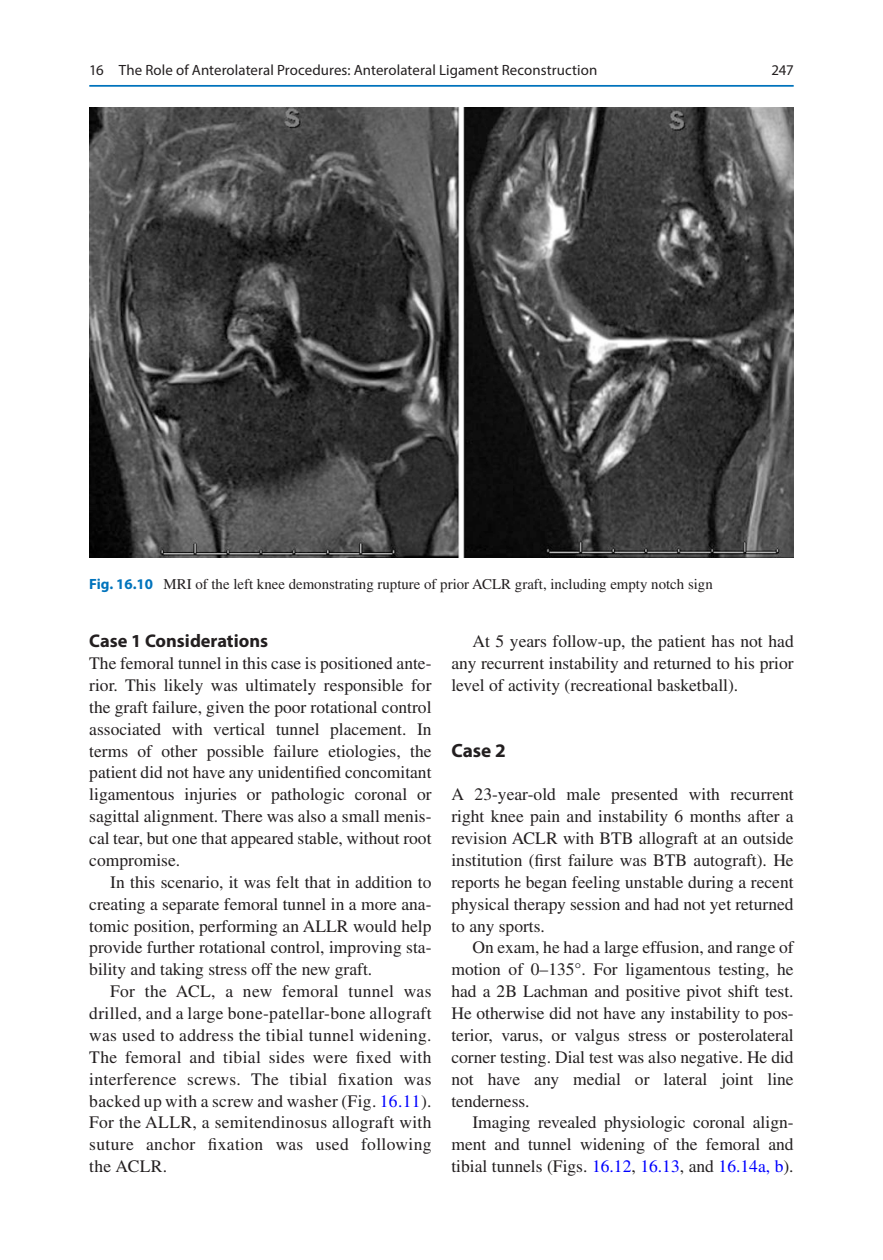
<style>
.page{position:relative;width:883px;height:1260px;background:#fff}
.page>*{position:absolute;margin:0;border:0;box-sizing:border-box;transform-origin:0 0}
.t1{font:700 19.25px "Myriad Pro";color:#231f20}
.t2{font:700 18.38px "Myriad Pro";color:#231f20}
.t3{font:17.5px/21.9px "Times LT Std";color:#231f20;text-align:justify}
.t4{font:14.88px "Times LT Std";color:#231f20}
.t5{font:14.88px "Myriad Pro Regular 3";letter-spacing:.005em;color:#231f20}
.t6{font:14.88px "Myriad Pro";color:#231f20}
.s1{font-family:"Myriad Pro";font-weight:700;color:#0073bc}
.s2{color:#00f}
</style>
<div class="page">
<img style="left:90px;top:107px;width:703px;height:450px">
<hr style="left:89px;top:85px;width:705px;height:2px;background:#0073bc">
<p class="t5" style="left:89px;top:61px;width:510px">16 The Role of Anterolateral Procedures: Anterolateral Ligament Reconstruction</p>
<p class="t6" style="left:772px;top:61px;width:24px">247</p>
<p class="t4" style="left:89px;top:575px;width:625px"><span class="s1">Fig. 16.10</span> MRI of the left knee demonstrating rupture of prior ACLR graft, including empty notch sign</p>
<p class="t2" style="left:89px;top:629px;width:180px">Case 1 Considerations</p>
<p class="t3" style="left:89px;top:652px;width:344px">The femoral tunnel in this case is positioned ante&shy;rior. This likely was ultimately responsible for the graft failure, given the poor rotational control associated with vertical tunnel placement. In terms of other possible failure etiologies, the patient did not have any unidentified concomitant ligamentous injuries or pathologic coronal or sagittal alignment. There was also a small menis&shy;cal tear, but one that appeared stable, without root compromise.</p>
<p class="t3" style="left:89px;top:871px;width:344px;text-indent:21px">In this scenario, it was felt that in addition to creating a separate femoral tunnel in a more ana&shy;tomic position, performing an ALLR would help provide further rotational control, improving sta&shy;bility and taking stress off the new graft.</p>
<p class="t3" style="left:89px;top:980px;width:344px;text-indent:21px">For the ACL, a new femoral tunnel was drilled, and a large bone-patellar-bone allograft was used to address the tibial tunnel widening.<br>The femoral and tibial sides were fixed with interference screws. The tibial fixation was backed up with a screw and washer (Fig. <span class="s2">16.11</span>).<br>For the ALLR, a semitendinosus allograft with suture anchor fixation was used following the ACLR.</p>
<p class="t3" style="left:451px;top:630px;width:344px;text-indent:21px">At 5 years follow-up, the patient has not had any recurrent instability and returned to his prior level of activity (recreational basketball).</p>
<p class="t1" style="left:451px;top:738px;width:56px">Case 2</p>
<p class="t3" style="left:451px;top:783px;width:344px">A 23-year-old male presented with recurrent right knee pain and instability 6 months after a revision ACLR with BTB allograft at an outside institution (first failure was BTB autograft). He reports he began feeling unstable during a recent physical therapy session and had not yet returned to any sports.</p>
<p class="t3" style="left:451px;top:937px;width:344px;text-indent:21px">On exam, he had a large effusion, and range of motion of 0–135°. For ligamentous testing, he had a 2B Lachman and positive pivot shift test.<br>He otherwise did not have any instability to pos&shy;terior, varus, or valgus stress or posterolateral corner testing. Dial test was also negative. He did not have any medial or lateral joint line tenderness.</p>
<p class="t3" style="left:451px;top:1112px;width:344px;text-indent:21px">Imaging revealed physiologic coronal align&shy;ment and tunnel widening of the femoral and tibial tunnels (Figs. <span class="s2">16.12</span>, <span class="s2">16.13</span>, and <span class="s2">16.14a, b</span>).</p>
</div>
